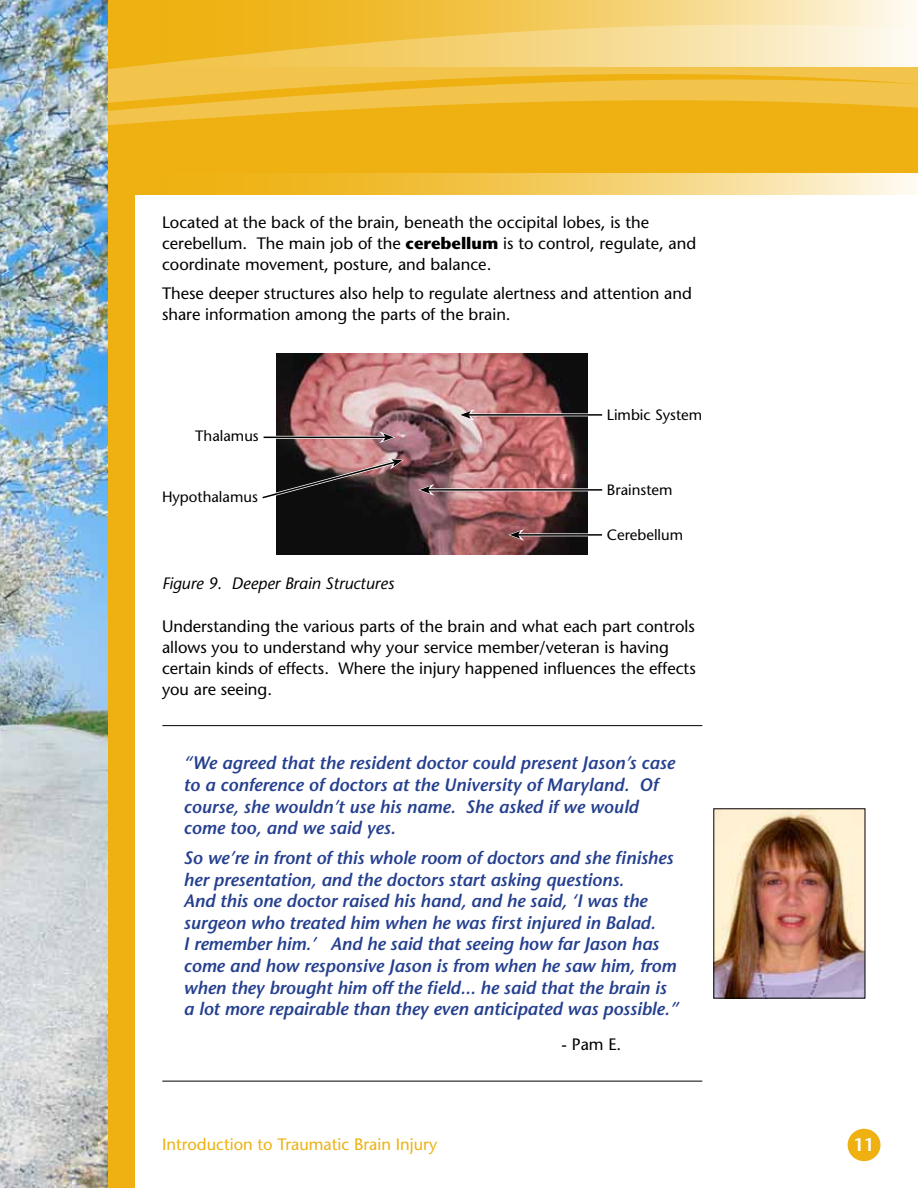
<style>
.page{position:relative;width:918px;height:1188px;background:#fff}
.page>*{position:absolute;margin:0;border:0;box-sizing:border-box;transform-origin:0 0}
.t1{font:italic 600 18px/21.6px "Stone Sans";letter-spacing:-.005em;color:#25408f}
.t2{font:600 18px "Stone Sans";color:#fff}
.t3{font:16.5px/21px "Stone Sans";color:#000}
.t4{font:16.5px "Stone Sans";color:#eeb111}
.t5{font:italic 16.5px "Stone Sans";color:#000}
.t6{font:15px "Stone Sans";color:#000}
.s1{font-weight:700}
</style>
<div class="page">
<div style="left:1px;top:0;width:917px;height:1188px;background:#eeb111"></div>
<div style="left:135px;top:175px;width:783px;height:1013px;background:#fff"></div>
<svg style="left:135px;top:173px;width:783px;height:21px;background:#f3cc63"></svg>
<div style="left:848px;top:1129px;width:33px;height:32px;background:#eeb111;border-radius:50%"></div>
<img style="left:0;top:141px;width:108px;height:1047px">
<svg style="left:0;top:0;width:918px;height:50px"></svg>
<svg style="left:0;top:50px;width:918px;height:91px"></svg>
<img style="left:276px;top:354px;width:311px;height:201px">
<hr style="left:162px;top:725px;width:540px;height:1px;background:#000">
<hr style="left:162px;top:1081px;width:540px;height:1px;background:#000">
<hr style="left:264px;top:436px;width:121px;height:3px;background:#fff">
<hr style="left:264px;top:437px;width:122px;height:1px;background:#000">
<svg style="left:379px;top:431px;width:16px;height:12px"></svg>
<svg style="left:262px;top:458px;width:142px;height:44px;background:#5a4b4b"></svg>
<hr style="left:469px;top:413px;width:135px;height:3px;background:#fff">
<hr style="left:469px;top:414px;width:133px;height:2px;background:#000">
<svg style="left:459px;top:409px;width:16px;height:12px"></svg>
<hr style="left:429px;top:488px;width:164px;height:3px;background:#fff">
<hr style="left:428px;top:489px;width:174px;height:2px;background:#000">
<svg style="left:418px;top:484px;width:16px;height:12px"></svg>
<hr style="left:519px;top:533px;width:85px;height:3px;background:#fff">
<hr style="left:518px;top:534px;width:84px;height:2px;background:#000">
<svg style="left:508px;top:529px;width:16px;height:12px"></svg>
<img style="left:715px;top:810px;width:148px;height:187px">
<p class="t3" style="left:162px;top:212px;width:536px">Located at the back of the brain, beneath the occipital lobes, is the cerebellum. The main job of the <span class="s1">cerebellum</span> is to control, regulate, and coordinate movement, posture, and balance.</p>
<p class="t3" style="left:162px;top:283px;width:531px">These deeper structures also help to regulate alertness and attention and share information among the parts of the brain.</p>
<p class="t6" style="left:195px;top:427px;width:65px">Thalamus</p>
<p class="t6" style="left:162px;top:488px;width:97px">Hypothalamus</p>
<p class="t5" style="left:162px;top:573px;width:234px">Figure 9. Deeper Brain Structures</p>
<p class="t6" style="left:607px;top:406px;width:97px">Limbic System</p>
<p class="t6" style="left:607px;top:481px;width:67px">Brainstem</p>
<p class="t6" style="left:607px;top:526px;width:78px">Cerebellum</p>
<p class="t3" style="left:162px;top:616px;width:535px">Understanding the various parts of the brain and what each part controls allows you to understand why your service member/veteran is having certain kinds of effects. Where the injury happened influences the effects you are seeing.</p>
<p class="t1" style="left:184px;top:752px;width:493px">“We agreed that the resident doctor could present Jason’s case to a conference of doctors at the University of Maryland. Of course, she wouldn’t use his name. She asked if we would come too, and we said yes.</p>
<p class="t1" style="left:184px;top:847px;width:496px">So we’re in front of this whole room of doctors and she finishes her presentation, and the doctors start asking questions.<br>And this one doctor raised his hand, and he said, ‘I was the surgeon who treated him when he was first injured in Balad.<br>I remember him.’ And he said that seeing how far Jason has come and how responsive Jason is from when he saw him, from when they brought him off the field... he said that the brain is a lot more repairable than they even anticipated was possible.”</p>
<p class="t3" style="left:562px;top:1034px;width:61px">- Pam E.</p>
<p class="t4" style="left:162px;top:1135px;width:277px">Introduction to Traumatic Brain Injury</p>
<p class="t2" style="left:853px;top:1134px;width:22px">11</p>
</div>
